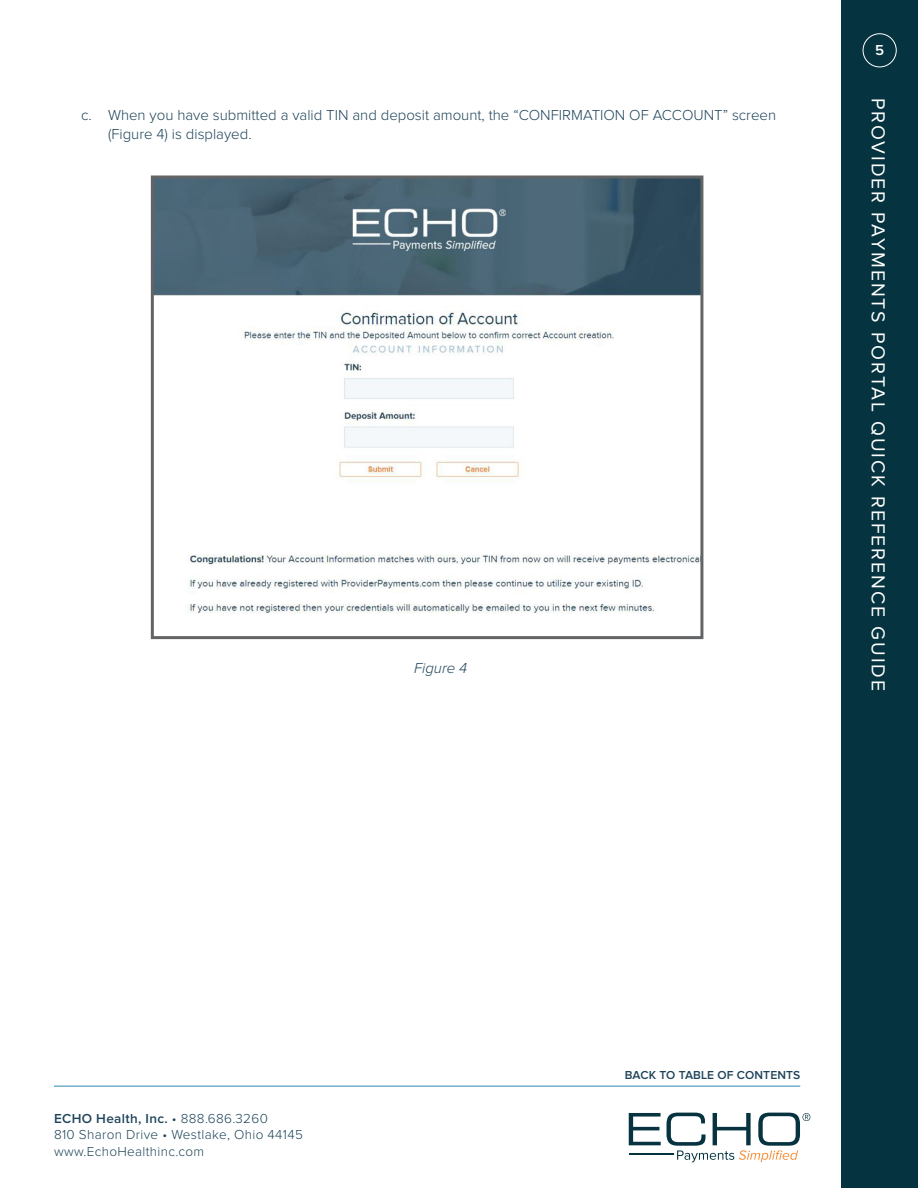
<style>
.page{position:relative;width:918px;height:1188px;background:#fff}
.page>*{position:absolute;margin:0;border:0;box-sizing:border-box;transform-origin:0 0}
.t1{font:19.5px "Proxima Nova";letter-spacing:.1em;color:#fff}
.t2{font:300 15px/19.5px "Proxima Nova";color:#1f445a}
.t3{font:italic 300 15px "Proxima Nova";color:#1f445a}
.t4{font:600 15px "Proxima Nova";color:#fff}
.t5{font:300 13.5px/16.5px "Proxima Nova";letter-spacing:.025em;color:#1f445a}
.t6{font:600 12px "Proxima Nova";letter-spacing:.01em;color:#1f445a}
.s1{font-weight:600}
</style>
<div class="page">
<svg style="left:629px;top:1113px;width:32px;height:32px"></svg>
<hr style="left:629px;top:1153px;width:45px;height:2px;background:#073340">
<svg style="left:667px;top:1113px;width:143px;height:49px"></svg>
<hr style="left:54px;top:1086px;width:746px;height:1px;background:#4294b8">
<div style="left:841px;top:0;width:77px;height:1188px;background:#05333f"></div>
<div style="left:863px;top:33px;width:34px;height:34px;border:1px solid #fff;border-radius:50%"></div>
<img style="left:155px;top:180px;width:544px;height:434px">
<div style="left:151px;top:176px;width:552px;height:463px;border:3px solid #636466"></div>
<p class="t2" style="left:108px;top:106px;width:670px;text-indent:-27px">c. When you have submitted a valid TIN and deposit amount, the “CONFIRMATION OF ACCOUNT” screen (Figure 4) is displayed.</p>
<p class="t3" style="left:414px;top:661px;width:55px">Figure 4</p>
<p class="t4" style="left:875px;top:43px;width:10px">5</p>
<h1 class="t1" style="left:890px;top:98px;width:595px;rotate:90deg">PROVIDER PAYMENTS PORTAL QUICK REFERENCE GUIDE</h1>
<p class="t5" style="left:54px;top:1111px;width:250px"><span class="s1">ECHO Health, Inc.</span> • 888.686.3260<br>810 Sharon Drive • Westlake, Ohio 44145 www.EchoHealthinc.com</p>
<p class="t6" style="left:625px;top:1070px;width:177px">BACK TO TABLE OF CONTENTS</p>
</div>
